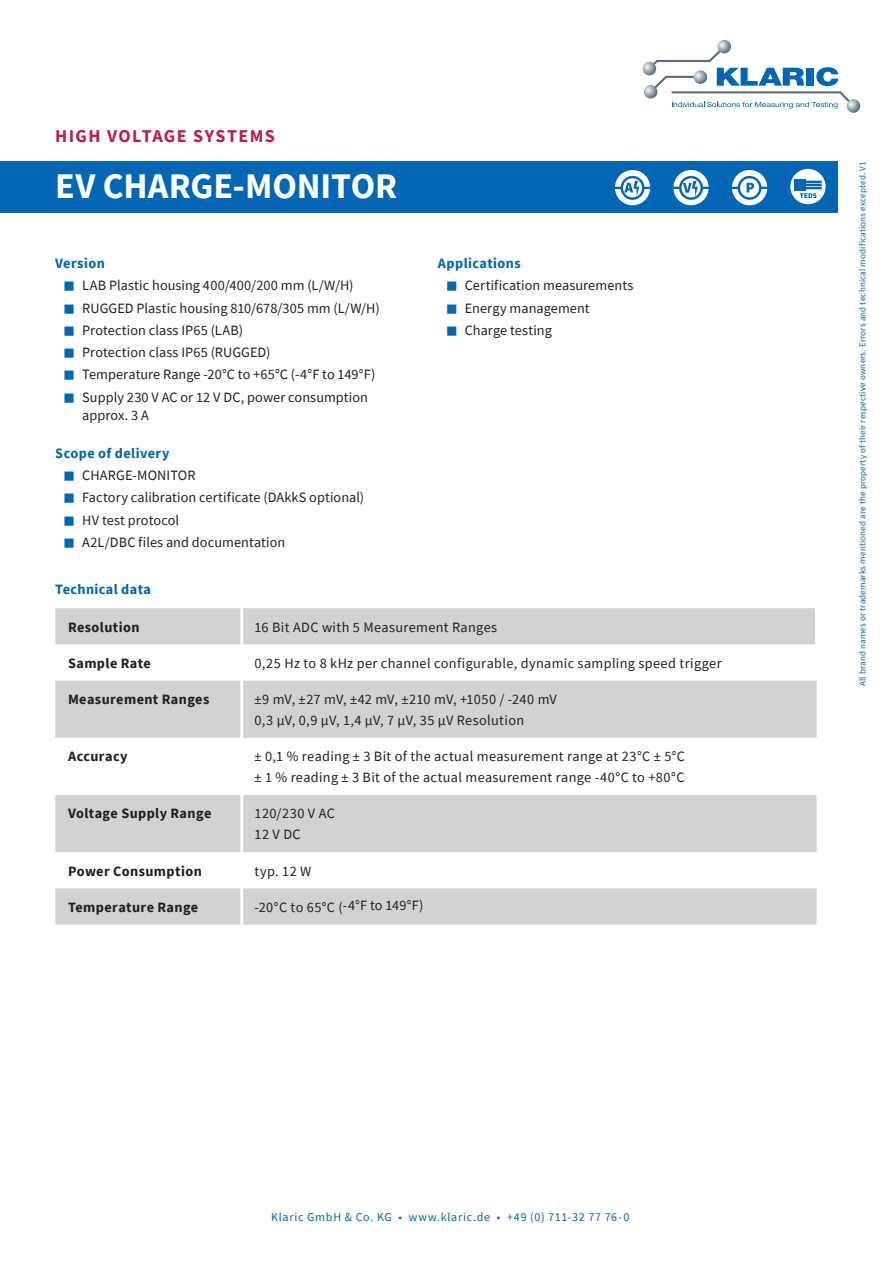
<style>
.page{position:relative;width:893px;height:1263px;background:#fff}
.page>*{position:absolute;margin:0;border:0;box-sizing:border-box;transform-origin:0 0}
.Produkt-Titel{font:700 36px "Source Sans Pro";letter-spacing:-.005em;color:#fff}
.Volt_Kategorie{font:700 18px "Source Sans Pro";letter-spacing:.08em;color:#bd1a56}
.Tabellen_Zelleninhal{font:14.25px/21px "Source Sans Pro";letter-spacing:.01em;color:#231f20}
.Tabelle_Zellenname_T{font:700 14.25px "Source Sans Pro";letter-spacing:.03em;color:#231f20}
.Zwischenüberschrift{font:700 14.25px "Source Sans Pro";letter-spacing:.025em;color:#0166b3}
.Tabellen_Zelleninhal-2{font:14.25px/21px "Source Sans Pro";letter-spacing:.035em;color:#231f20}
.t1{font:12px "Source Sans Pro";letter-spacing:.06em;color:#0166b3}
.t2{font:9px "Source Sans Pro";letter-spacing:.02em;color:#0166b3}
.s1{font-size:11.25px;color:#0166b3}
</style>
<div class="page">
<svg style="left:717px;top:40px;width:14px;height:13px"></svg>
<svg style="left:847px;top:99px;width:13px;height:14px"></svg>
<svg style="left:643px;top:44px;width:214px;height:65px"></svg>
<div style="left:0;top:162px;width:838px;height:51px;background:#0166b3"></div>
<svg style="left:788px;top:167px;width:39px;height:39px"></svg>
<div style="left:787px;top:165px;width:42px;height:43px;border:4px solid #0166b3;border-radius:50%"></div>
<div style="left:794px;top:179px;width:12px;height:12px;background:#0166b3"></div>
<svg style="left:800px;top:181px;width:22px;height:17px"></svg>
<svg style="left:671px;top:168px;width:39px;height:39px"></svg>
<div style="left:670px;top:166px;width:42px;height:43px;border:4px solid #0166b3;border-radius:50%"></div>
<hr style="left:671px;top:187px;width:40px;height:2px;background:#0166b3">
<svg style="left:680px;top:177px;width:22px;height:22px"></svg>
<div style="left:679px;top:176px;width:24px;height:24px;border:2px solid #0166b3;border-radius:50%"></div>
<svg style="left:683px;top:181px;width:15px;height:16px"></svg>
<svg style="left:613px;top:168px;width:39px;height:39px"></svg>
<div style="left:611px;top:166px;width:43px;height:43px;border:4px solid #0166b3;border-radius:50%"></div>
<hr style="left:613px;top:187px;width:39px;height:2px;background:#0166b3">
<svg style="left:622px;top:177px;width:21px;height:22px"></svg>
<div style="left:621px;top:176px;width:23px;height:24px;border:2px solid #0166b3;border-radius:50%"></div>
<svg style="left:624px;top:181px;width:15px;height:16px"></svg>
<svg style="left:730px;top:168px;width:39px;height:39px"></svg>
<div style="left:728px;top:166px;width:43px;height:43px;border:4px solid #0166b3;border-radius:50%"></div>
<hr style="left:730px;top:187px;width:40px;height:2px;background:#0166b3">
<svg style="left:739px;top:177px;width:21px;height:22px"></svg>
<div style="left:738px;top:176px;width:23px;height:24px;border:2px solid #0166b3;border-radius:50%"></div>
<svg style="left:747px;top:183px;width:7px;height:9px"></svg>
<svg style="left:55px;top:608px;width:762px;height:316px;fill:#d1d2d4"></svg>
<hr style="left:240px;top:644px;width:3px;height:36px;background:#fff">
<hr style="left:240px;top:680px;width:3px;height:58px;background:#fff">
<hr style="left:240px;top:738px;width:3px;height:57px;background:#fff">
<hr style="left:240px;top:795px;width:3px;height:57px;background:#fff">
<hr style="left:240px;top:852px;width:3px;height:36px;background:#fff">
<hr style="left:240px;top:888px;width:3px;height:36px;background:#fff">
<hr style="left:240px;top:608px;width:3px;height:36px;background:#fff">
<hr style="left:815px;top:608px;width:3px;height:36px;background:#fff">
<p class="Volt_Kategorie" style="left:55px;top:124px;width:221px">HIGH VOLTAGE SYSTEMS</p>
<p class="Produkt-Titel" style="left:55px;top:162px;width:343px">EV CHARGE-MONITOR</p>
<p class="Zwischenüberschrift" style="left:55px;top:254px;width:51px">Version</p>
<p class="Tabellen_Zelleninhal" style="left:64px;top:275px;width:291px"><span class="s1">■</span> LAB Plastic housing 400/400/200 mm (L/W/H)</p>
<p class="Tabellen_Zelleninhal" style="left:64px;top:297px;width:317px"><span class="s1">■</span> RUGGED Plastic housing 810/678/305 mm (L/W/H)</p>
<p class="Tabellen_Zelleninhal" style="left:64px;top:319px;width:180px"><span class="s1">■</span> Protection class IP65 (LAB)</p>
<p class="Tabellen_Zelleninhal" style="left:64px;top:342px;width:208px"><span class="s1">■</span> Protection class IP65 (RUGGED)</p>
<p class="Tabellen_Zelleninhal" style="left:64px;top:364px;width:313px"><span class="s1">■</span> Temperature Range -20°C to +65°C (-4°F to 149°F)</p>
<p class="Tabellen_Zelleninhal" style="left:82px;top:388px;width:287px;line-height:18px;text-indent:-18px"><span class="s1">■</span> Supply 230 V AC or 12 V DC, power consumption approx. 3 A</p>
<p class="Zwischenüberschrift" style="left:55px;top:443px;width:116px">Scope of delivery</p>
<p class="Tabellen_Zelleninhal" style="left:64px;top:465px;width:133px"><span class="s1">■</span> CHARGE-MONITOR</p>
<p class="Tabellen_Zelleninhal" style="left:64px;top:487px;width:301px"><span class="s1">■</span> Factory calibration certificate (DAkkS optional)</p>
<p class="Tabellen_Zelleninhal" style="left:64px;top:509px;width:116px"><span class="s1">■</span> HV test protocol</p>
<p class="Tabellen_Zelleninhal" style="left:64px;top:531px;width:223px"><span class="s1">■</span> A2L/DBC files and documentation</p>
<p class="Zwischenüberschrift" style="left:55px;top:579px;width:97px">Technical data</p>
<p class="Tabelle_Zellenname_T" style="left:68px;top:617px;width:73px">Resolution</p>
<p class="Tabellen_Zelleninhal" style="left:254px;top:616px;width:244px">16 Bit ADC with 5 Measurement Ranges</p>
<p class="Tabelle_Zellenname_T" style="left:68px;top:653px;width:84px">Sample Rate</p>
<p class="Tabellen_Zelleninhal" style="left:254px;top:652px;width:469px">0,25 Hz to 8 kHz per channel configurable, dynamic sampling speed trigger</p>
<p class="Tabelle_Zellenname_T" style="left:68px;top:690px;width:143px">Measurement Ranges</p>
<p class="Tabellen_Zelleninhal" style="left:254px;top:689px;width:304px">±9 mV, ±27 mV, ±42 mV, ±210 mV, +1050 / -240 mV<br>0,3 μV, 0,9 μV, 1,4 μV, 7 μV, 35 μV Resolution</p>
<p class="Tabelle_Zellenname_T" style="left:68px;top:747px;width:61px">Accuracy</p>
<p class="Tabellen_Zelleninhal" style="left:254px;top:746px;width:432px">± 0,1 % reading ± 3 Bit of the actual measurement range at 23°C ± 5°C ± 1 % reading ± 3 Bit of the actual measurement range -40°C to +80°C</p>
<p class="Tabelle_Zellenname_T" style="left:68px;top:804px;width:145px">Voltage Supply Range</p>
<p class="Tabellen_Zelleninhal-2" style="left:254px;top:803px;width:82px">120/230 V AC<br>12 V DC</p>
<p class="Tabelle_Zellenname_T" style="left:68px;top:861px;width:135px">Power Consumption</p>
<p class="Tabellen_Zelleninhal" style="left:254px;top:860px;width:59px">typ. 12 W</p>
<p class="Tabelle_Zellenname_T" style="left:68px;top:897px;width:132px">Temperature Range</p>
<p class="Tabellen_Zelleninhal" style="left:254px;top:896px;width:170px">-20°C to 65°C (-4°F to 149°F)</p>
<p class="Zwischenüberschrift" style="left:438px;top:254px;width:84px">Applications</p>
<p class="Tabellen_Zelleninhal" style="left:447px;top:275px;width:188px"><span class="s1">■</span> Certification measurements</p>
<p class="Tabellen_Zelleninhal" style="left:447px;top:297px;width:144px"><span class="s1">■</span> Energy management</p>
<p class="Tabellen_Zelleninhal" style="left:447px;top:319px;width:107px"><span class="s1">■</span> Charge testing</p>
<p class="t1" style="left:271px;top:1209px;width:360px">Klaric GmbH &amp; Co. KG • www.klaric.de • +49 (0) 711-32 77 76-0</p>
<p class="t2" style="left:857px;top:686px;width:526px;rotate:-90deg">All brand names or trademarks mentioned are the property of their respective owners. Errors and technical modifications excepted. V1</p>
</div>
